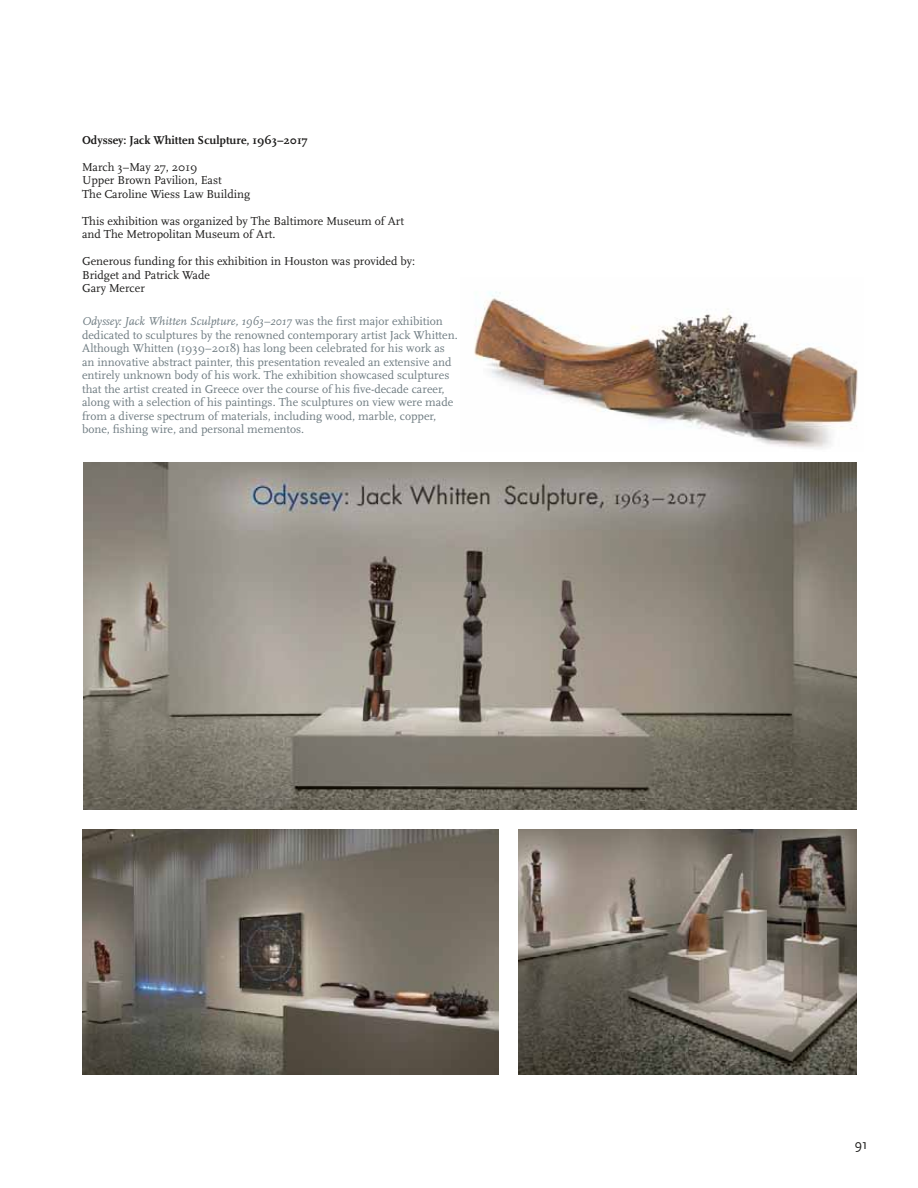
<style>
.page{position:relative;width:918px;height:1188px;background:#fff}
.page>*{position:absolute;margin:0;border:0;box-sizing:border-box;transform-origin:0 0}
.t1{font:14.25px "Scala Sans";color:#1c1b1a}
.t2{font:12px/13.5px "Scala";color:#6e7b81}
.t3{font:12px/13.5px "Scala";color:#1c1b1a}
.t4{font:700 12px "Scala";color:#1c1b1a}
.s1{font-style:italic}
</style>
<div class="page">
<img style="left:84px;top:463px;width:772px;height:347px">
<img style="left:82px;top:829px;width:417px;height:245px">
<img style="left:518px;top:829px;width:338px;height:245px">
<img style="left:474px;top:291px;width:384px;height:158px">
<p class="t4" style="left:82px;top:134px;width:227px">Odyssey: Jack Whitten Sculpture, 1963–2017</p>
<p class="t3" style="left:82px;top:161px;width:170px">March 3–May 27, 2019<br>Upper Brown Pavilion, East<br>The Caroline Wiess Law Building</p>
<p class="t3" style="left:82px;top:215px;width:324px">This exhibition was organized by The Baltimore Museum of Art and The Metropolitan Museum of Art.</p>
<p class="t3" style="left:82px;top:255px;width:335px">Generous funding for this exhibition in Houston was provided by:<br>Bridget and Patrick Wade<br>Gary Mercer</p>
<p class="t2" style="left:82px;top:315px;width:377px"><span class="s1">Odyssey: Jack Whitten Sculpture, 1963–2017</span> was the first major exhibition dedicated to sculptures by the renowned contemporary artist Jack Whitten.<br>Although Whitten (1939–2018) has long been celebrated for his work as an innovative abstract painter, this presentation revealed an extensive and entirely unknown body of his work. The exhibition showcased sculptures that the artist created in Greece over the course of his five-decade career, along with a selection of his paintings. The sculptures on view were made from a diverse spectrum of materials, including wood, marble, copper, bone, fishing wire, and personal mementos.</p>
<p class="t1" style="left:854px;top:1137px;width:15px">91</p>
</div>
